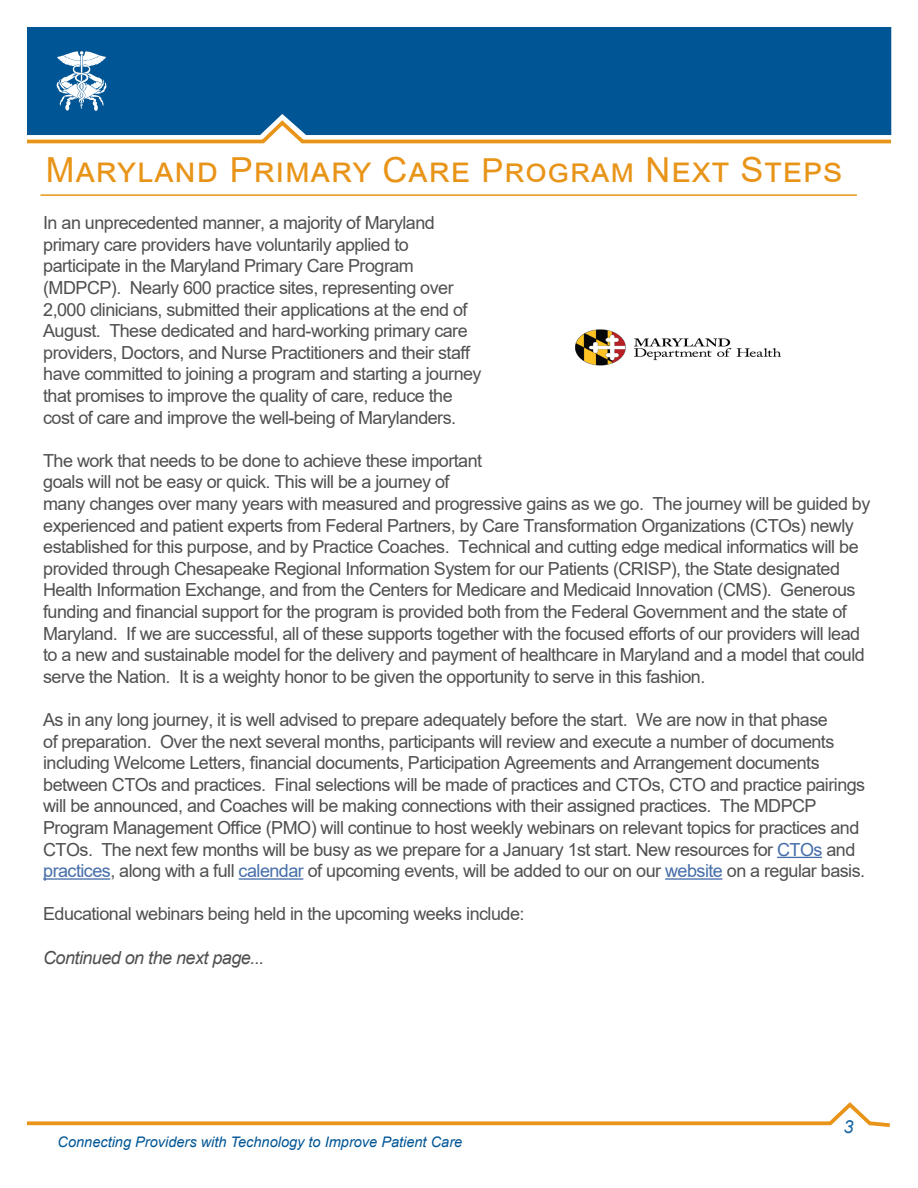
<style>
.page{position:relative;width:918px;height:1188px;background:#fff}
.page>*{position:absolute;margin:0;border:0;box-sizing:border-box;transform-origin:0 0}
.t1{font:34.5px "Arial";letter-spacing:.03em;color:#e89418}
.t2{font:18px/21.6px "Arial";letter-spacing:-.03em;color:#505052}
.t3{font:italic 18px "Arial";letter-spacing:-.03em;color:#505052}
.t4{font:italic 18px "Arial";color:#1866a3}
.t5{font:italic 14.55px "Arial";color:#005595}
.s1{font-size:33px}
.s2{color:#466ea9}
</style>
<div class="page">
<hr style="left:777px;top:857px;width:45px;height:1px;background:#466ea9">
<hr style="left:43px;top:878px;width:67px;height:2px;background:#466ea9">
<hr style="left:239px;top:878px;width:64px;height:2px;background:#466ea9">
<hr style="left:665px;top:878px;width:57px;height:2px;background:#466ea9">
<svg style="left:27px;top:1102px;width:863px;height:25px"></svg>
<div style="left:27px;top:27px;width:864px;height:91px;background:#005595"></div>
<svg style="left:27px;top:118px;width:865px;height:26px"></svg>
<svg style="left:57px;top:51px;width:50px;height:60px"></svg>
<hr style="left:40px;top:194px;width:817px;height:2px;background:#e89418">
<img style="left:575px;top:329px;width:207px;height:37px">
<p class="t1" style="left:46px;top:146px;width:798px">Maryland Primary Care <span class="s1">Program</span> Next Steps</p>
<p class="t2" style="left:43px;top:212px;width:440px">In an unprecedented manner, a majority of Maryland primary care providers have voluntarily applied to participate in the Maryland Primary Care Program (MDPCP). Nearly 600 practice sites, representing over 2,000 clinicians, submitted their applications at the end of August. These dedicated and hard-working primary care providers, Doctors, and Nurse Practitioners and their staff have committed to joining a program and starting a journey that promises to improve the quality of care, reduce the cost of care and improve the well-being of Marylanders.</p>
<p class="t2" style="left:43px;top:449px;width:829px">The work that needs to be done to achieve these important<br>goals will not be easy or quick. This will be a journey of<br>many changes over many years with measured and progressive gains as we go. The journey will be guided by experienced and patient experts from Federal Partners, by Care Transformation Organizations (CTOs) newly established for this purpose, and by Practice Coaches. Technical and cutting edge medical informatics will be provided through Chesapeake Regional Information System for our Patients (CRISP), the State designated Health Information Exchange, and from the Centers for Medicare and Medicaid Innovation (CMS). Generous funding and financial support for the program is provided both from the Federal Government and the state of Maryland. If we are successful, all of these supports together with the focused efforts of our providers will lead to a new and sustainable model for the delivery and payment of healthcare in Maryland and a model that could serve the Nation. It is a weighty honor to be given the opportunity to serve in this fashion.</p>
<p class="t2" style="left:43px;top:709px;width:824px">As in any long journey, it is well advised to prepare adequately before the start. We are now in that phase<br>of preparation. Over the next several months, participants will review and execute a number of documents including Welcome Letters, financial documents, Participation Agreements and Arrangement documents between CTOs and practices. Final selections will be made of practices and CTOs, CTO and practice pairings will be announced, and Coaches will be making connections with their assigned practices. The MDPCP Program Management Office (PMO) will continue to host weekly webinars on relevant topics for practices and CTOs. The next few months will be busy as we prepare for a January 1st start. New resources for <span class="s2">CTOs</span> and <span class="s2">practices</span>, along with a full <span class="s2">calendar</span> of upcoming events, will be added to our on our <span class="s2">website</span> on a regular basis.</p>
<p class="t2" style="left:43px;top:903px;width:483px">Educational webinars being held in the upcoming weeks include:</p>
<p class="t3" style="left:43px;top:946px;width:223px">Continued on the next page...</p>
<p class="t5" style="left:58px;top:1132px;width:406px">Connecting Providers with Technology to Improve Patient Care</p>
<p class="t4" style="left:844px;top:1115px;width:12px">3</p>
</div>
